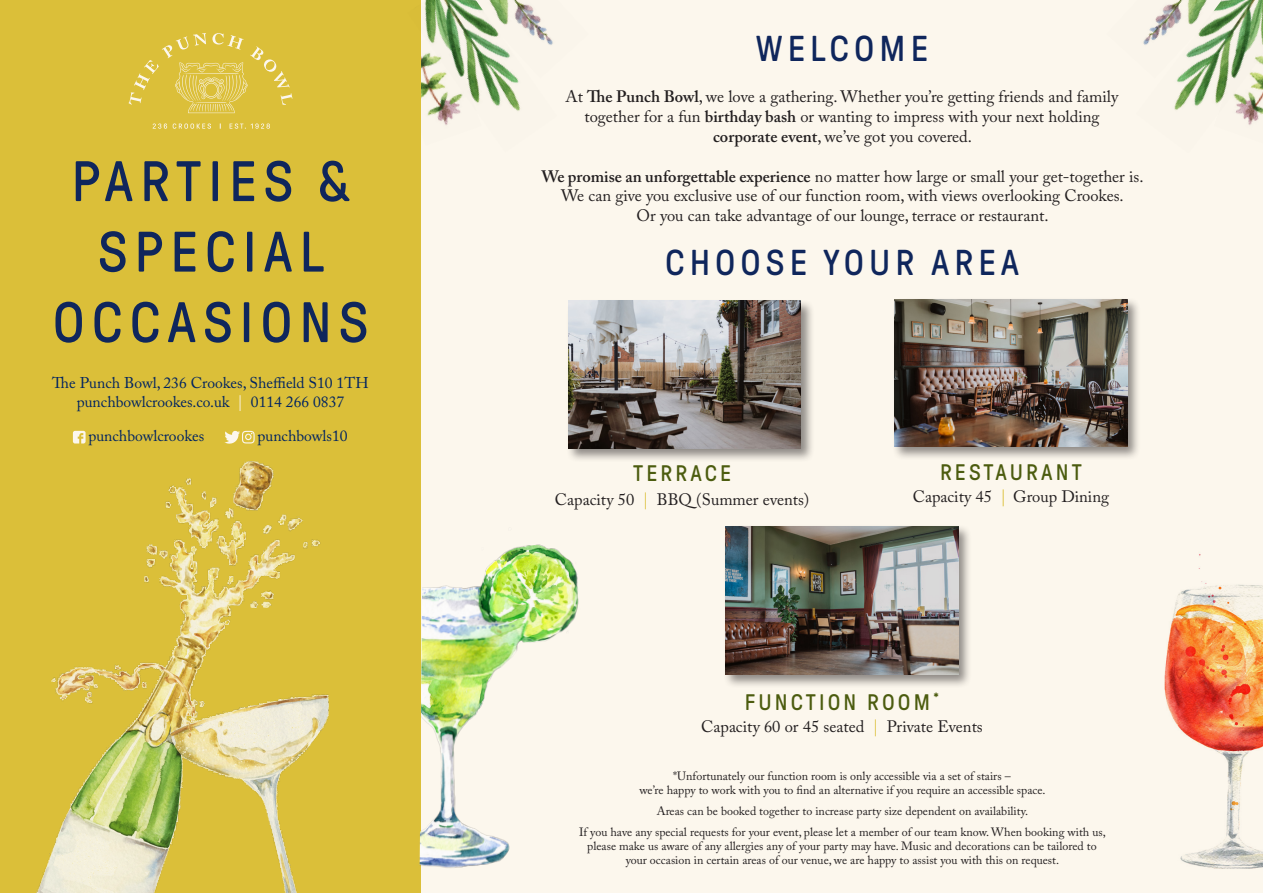
<style>
.page{position:relative;width:1263px;height:893px;background:#fcf7ed}
.page>*{position:absolute;margin:0;border:0;box-sizing:border-box;transform-origin:0 0}
.t1{font:57px "GT Pressura";letter-spacing:.12em;color:#0f265c}
.t2{font:36px "GT Pressura";letter-spacing:.14em;color:#0f265c}
.t3{font:22.5px "GT Pressura";letter-spacing:.14em;color:#4c5c0f}
.t4{font:16.5px/19.8px "Adobe Caslon Pro";color:#231f20;text-align:center}
.t5{font:15.6px "Adobe Caslon Pro";color:#002361}
.t6{font:12px/14.4px "Adobe Caslon Pro";color:#231f20;text-align:center}
.s1{color:#fcf7ed}
.s2{font-weight:600}
.s3{color:#dbbf39}
</style>
<div class="page">
<div style="left:0;top:0;width:421px;height:893px;background:#dbbf39"></div>
<svg style="left:153px;top:123px;width:14px;height:6px"></svg>
<svg style="left:173px;top:123px;width:38px;height:6px"></svg>
<svg style="left:230px;top:123px;width:40px;height:6px"></svg>
<svg style="left:128px;top:33px;width:164px;height:80px"></svg>
<svg style="left:73px;top:431px;width:13px;height:8px"></svg>
<svg style="left:225px;top:431px;width:30px;height:8px"></svg>
<div style="left:893px;top:297px;width:248px;height:164px;background:#231f20;opacity:.5"></div>
<img style="left:895px;top:299px;width:232px;height:148px">
<div style="left:566px;top:299px;width:248px;height:164px;background:#231f20;opacity:.5"></div>
<img style="left:568px;top:301px;width:232px;height:148px">
<div style="left:724px;top:525px;width:248px;height:164px;background:#231f20;opacity:.5"></div>
<img style="left:726px;top:527px;width:232px;height:147px">
<img style="left:1164px;top:554px;width:99px;height:315px">
<img style="left:36px;top:439px;width:293px;height:454px">
<img style="left:1174px;top:0;width:89px;height:110px">
<img style="left:1214px;top:31px;width:49px;height:94px">
<img style="left:1143px;top:0;width:85px;height:78px">
<img style="left:421px;top:0;width:100px;height:126px">
<img style="left:467px;top:0;width:86px;height:78px">
<img style="left:419px;top:544px;width:160px;height:324px">
<p class="t1" style="left:71px;top:151px;width:280px">PARTIES &amp;</p>
<p class="t1" style="left:98px;top:222px;width:228px">SPECIAL</p>
<p class="t1" style="left:53px;top:292px;width:317px">OCCASIONS</p>
<p class="t5" style="left:52px;top:374px;width:318px">The Punch Bowl, 236 Crookes, Sheffield S10 1TH</p>
<p class="t5" style="left:77px;top:392px;width:269px">punchbowlcrookes.co.uk <span class="s1">|</span> 0114 266 0837</p>
<p class="t5" style="left:88px;top:427px;width:117px">punchbowlcrookes</p>
<p class="t5" style="left:257px;top:427px;width:92px">punchbowls10</p>
<p class="t2" style="left:756px;top:29px;width:174px">WELCOME</p>
<p class="t4" style="left:565px;top:87px;width:554px">At <span class="s2">The Punch Bowl</span>, we love a gathering. Whether you’re getting friends and family together for a fun <span class="s2">birthday bash</span> or wanting to impress with your next holding</p>
<p class="t4" style="left:713px;top:126px;width:261px"><span class="s2">corporate event</span>, we’ve got you covered.</p>
<p class="t4" style="left:542px;top:166px;width:603px"><span class="s2">We promise an unforgettable experience</span> no matter how large or small your get-together is.<br>We can give you exclusive use of our function room, with views overlooking Crookes.</p>
<p class="t4" style="left:636px;top:206px;width:414px">Or you can take advantage of our lounge, terrace or restaurant.</p>
<p class="t2" style="left:665px;top:244px;width:356px">CHOOSE YOUR AREA</p>
<p class="t3" style="left:633px;top:461px;width:99px">TERRACE</p>
<p class="t4" style="left:555px;top:489px;width:256px">Capacity 50 <span class="s3">|</span> BBQ (Summer events)</p>
<p class="t3" style="left:940px;top:460px;width:143px">RESTAURANT</p>
<p class="t4" style="left:913px;top:486px;width:198px">Capacity 45 <span class="s3">|</span> Group Dining</p>
<p class="t3" style="left:745px;top:690px;width:196px">FUNCTION ROOM<sup>*</sup></p>
<p class="t4" style="left:701px;top:716px;width:283px">Capacity 60 or 45 seated <span class="s3">|</span> Private Events</p>
<p class="t6" style="left:639px;top:768px;width:407px">*Unfortunately our function room is only accessible via a set of stairs –<br>we’re happy to work with you to find an alternative if you require an accessible space.</p>
<p class="t6" style="left:657px;top:803px;width:373px">Areas can be booked together to increase party size dependent on availability.</p>
<p class="t6" style="left:579px;top:824px;width:528px">If you have any special requests for your event, please let a member of our team know. When booking with us, please make us aware of any allergies any of your party may have. Music and decorations can be tailored to your occasion in certain areas of our venue, we are happy to assist you with this on request.</p>
</div>
